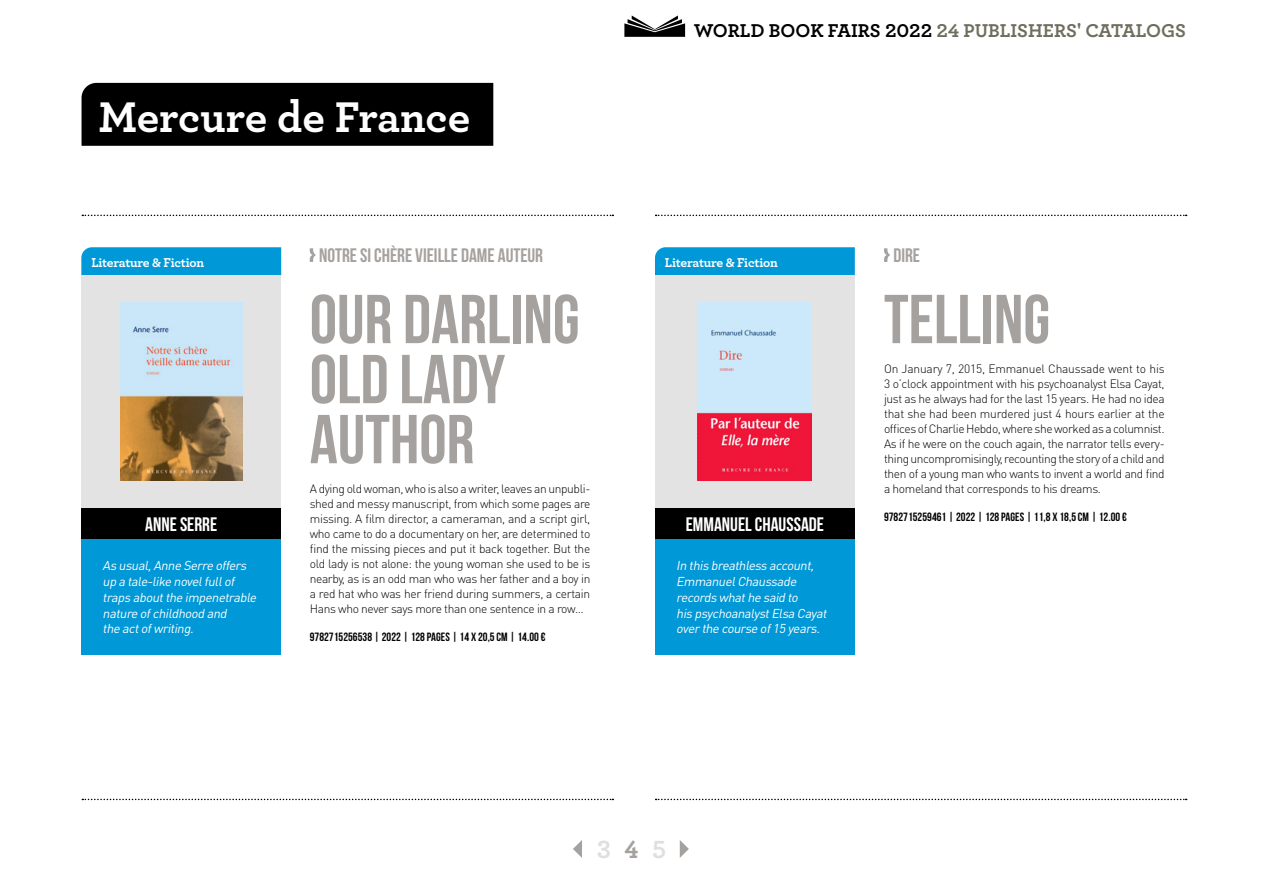
<style>
.page{position:relative;width:1263px;height:893px;background:#fff}
.page>*{position:absolute;margin:0;border:0;box-sizing:border-box;transform-origin:0 0}
.t1{font:69px/60px "Bebas Neue";color:#a5a19e}
.t2{font:700 45px "Archer";letter-spacing:-.005em;color:#fff}
.t3{font:700 26.1px "Archer";color:#e1dfdd}
.t4{font:700 19.5px "Archer";color:#6f6e5e}
.t5{font:19.5px "Bebas Neue";color:#a5a19e}
.t6{font:19.5px "Bebas Neue";color:#fff}
.t7{font:700 13.5px "Archer";letter-spacing:-.02em;color:#fff}
.t8{font:italic 12.75px/15.8px "DIN Pro";color:#fff}
.t9{font:300 12px/15px "DIN Pro";letter-spacing:-.03em;color:#000;text-align:justify}
.t10{font:12px "Bebas Neue";letter-spacing:.005em;color:#000}
.s1{color:#000}
.s2{color:#a5a19e}
</style>
<div class="page">
<svg style="left:310px;top:248px;width:6px;height:14px"></svg>
<svg style="left:82px;top:215px;width:531px;height:1px"></svg>
<svg style="left:656px;top:215px;width:531px;height:1px"></svg>
<svg style="left:884px;top:248px;width:6px;height:14px"></svg>
<svg style="left:82px;top:799px;width:531px;height:1px"></svg>
<svg style="left:656px;top:799px;width:531px;height:1px"></svg>
<svg style="left:624px;top:15px;width:61px;height:22px"></svg>
<div style="left:82px;top:83px;width:411px;height:63px;background:#000"></div>
<svg style="left:573px;top:840px;width:9px;height:18px"></svg>
<svg style="left:680px;top:840px;width:9px;height:18px"></svg>
<div style="left:655px;top:247px;width:200px;height:28px;background:#0098d6"></div>
<div style="left:655px;top:275px;width:200px;height:233px;background:#e3e3e3"></div>
<img style="left:698px;top:302px;width:114px;height:179px">
<div style="left:655px;top:508px;width:200px;height:32px;background:#000"></div>
<div style="left:655px;top:539px;width:200px;height:116px;background:#0098d6"></div>
<div style="left:81px;top:247px;width:200px;height:28px;background:#0098d6"></div>
<div style="left:81px;top:275px;width:200px;height:233px;background:#e3e3e3"></div>
<img style="left:120px;top:302px;width:122px;height:179px">
<div style="left:81px;top:508px;width:200px;height:32px;background:#000"></div>
<div style="left:81px;top:539px;width:200px;height:116px;background:#0098d6"></div>
<h2 class="t2" style="left:99px;top:82px;width:373px">Mercure de France</h2>
<p class="t7" style="left:91px;top:251px;width:114px">Literature &amp; Fiction</p>
<h3 class="t6" style="left:145px;top:514px;width:74px">ANNE SERRE</h3>
<p class="t8" style="left:103px;top:557px;width:158px">Asusual,Anne Serre offers up a tale-like novelfullof trapsaboutthe impenetrable nature ofchildhood and<br>the actofwriting.</p>
<h3 class="t5" style="left:319px;top:244px;width:225px">NOTRE SI CHÈRE VIEILLE DAME AUTEUR</h3>
<h1 class="t1" style="left:310px;top:288px;width:271px">OUR DARLING<br>OLD LADY<br>AUTHOR</h1>
<p class="t9" style="left:310px;top:481px;width:282px">A dying old woman, who is also a writer, leaves an unpubli&shy;shed and messy manuscript, from which some pages are missing. A film director, a cameraman, and a script girl, who came to do a documentary on her, are determined to find the missing pieces and put it back together. But the old lady is not alone: the young woman she used to be is nearby, as is an odd man who was her father and a boy in a red hat who was her friend during summers, a certain Hans who never says more than one sentence in a row…</p>
<p class="t10" style="left:310px;top:630px;width:237px">9782715256538 | 2022 | 128 PAGES | 14 X 20,5 CM | 14.00 €</p>
<h3 class="t4" style="left:694px;top:15px;width:494px"><span class="s1">WORLD BOOK FAIRS 2022</span> 24 PUBLISHERS' CATALOGS</h3>
<p class="t7" style="left:665px;top:251px;width:114px">Literature &amp; Fiction</p>
<h3 class="t6" style="left:686px;top:514px;width:140px">EMMANUEL CHAUSSADE</h3>
<p class="t8" style="left:676px;top:557px;width:155px">In thisbreathlessaccount,<br>EmmanuelChaussade recordswhathe said to hispsychoanalystElsa Cayat overthe course of15 years.</p>
<h3 class="t5" style="left:893px;top:244px;width:28px">DIRE</h3>
<h1 class="t1" style="left:884px;top:288px;width:168px">TELLING</h1>
<p class="t9" style="left:884px;top:361px;width:282px">On January 7, 2015, Emmanuel Chaussade went to his 3 o’clock appointment with his psychoanalyst Elsa Cayat, just as he always had for the last 15 years. He had no idea that she had been murdered just 4 hours earlier at the offices of Charlie Hebdo, where she worked as a columnist.<br>As if he were on the couch again, the narrator tells every&shy;thing uncompromisingly, recounting the story of a child and then of a young man who wants to invent a world and find a homeland that corresponds to his dreams.</p>
<p class="t10" style="left:884px;top:510px;width:244px">9782715259461 | 2022 | 128 PAGES | 11,8 X 18,5 CM | 12.00 €</p>
<h3 class="t3" style="left:597px;top:829px;width:70px">3 <span class="s2">4</span> 5</h3>
</div>
